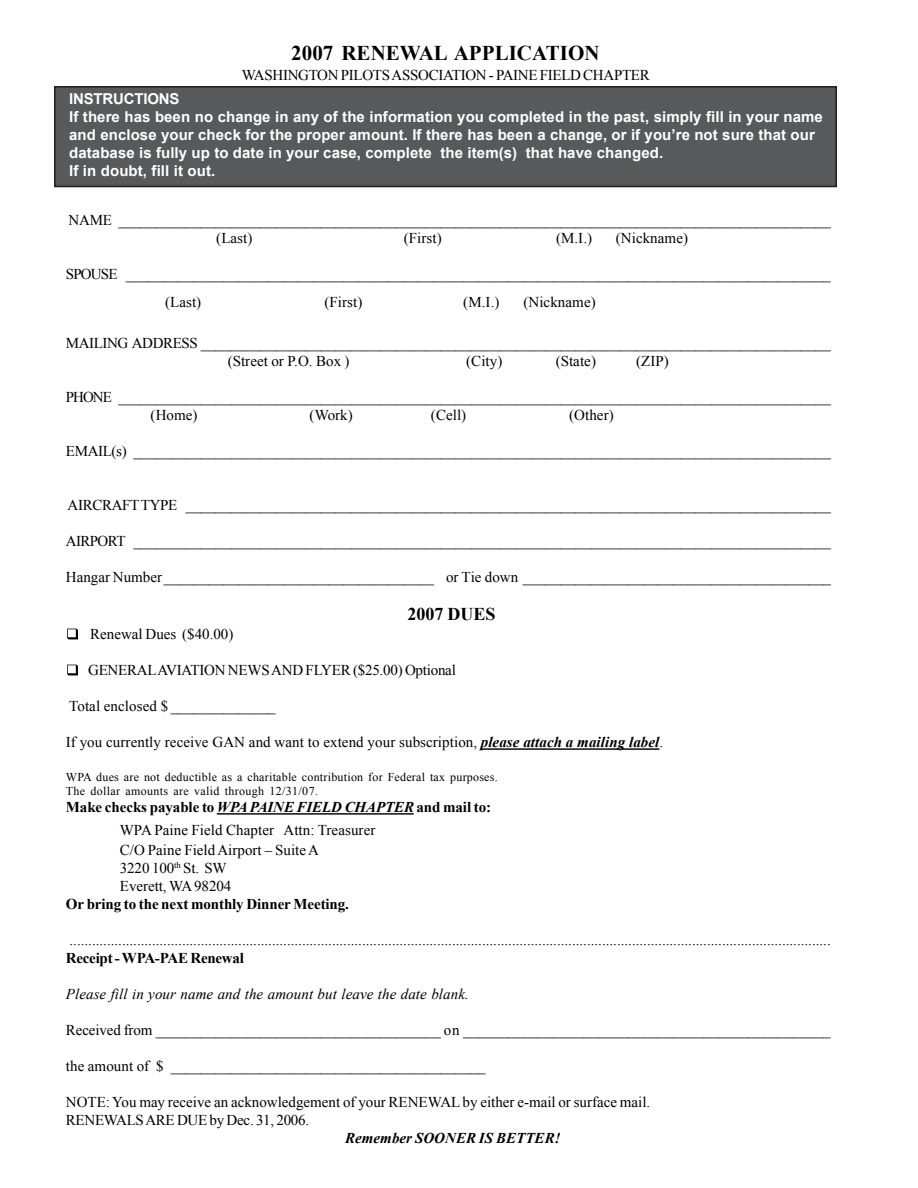
<style>
.page{position:relative;width:918px;height:1188px;background:#fff}
.page>*{position:absolute;margin:0;border:0;box-sizing:border-box;transform-origin:0 0}
.t1{font:700 21px "Times New Roman";color:#000}
.t2{font:700 18px "Times New Roman";color:#000}
.t3{font:15px/18px "Times New Roman";color:#000}
.t4{font:700 15px "Arial";letter-spacing:.005em;color:#fff}
.t5{font:15px "Times New Roman";letter-spacing:-.02em;color:#000}
.t6{font:15px/18px "Times New Roman";letter-spacing:-.03em;color:#000}
.t7{font:15px/27.6px "Times New Roman";letter-spacing:-.055em;color:#000}
.t8{font:15px/18px "Times New Roman";letter-spacing:-.065em;color:#000}
.t9{font:15px "Times New Roman";letter-spacing:-.04em;color:#000}
.t10{font:700 15px "Times New Roman";letter-spacing:-.005em;color:#000}
.t11{font:italic 15px "Times New Roman";letter-spacing:.005em;color:#000}
.t12{font:italic 700 15px "Times New Roman";letter-spacing:.005em;color:#000}
.t13{font:700 15px "Arial";letter-spacing:-.015em;color:#fff}
.t14{font:12px/14.4px "Times New Roman";letter-spacing:.02em;color:#000}
.s1{font-weight:700;font-style:italic}
.s2{font-weight:700}
</style>
<div class="page">
<svg style="left:216px;top:748px;width:444px;height:67px"></svg>
<div style="left:55px;top:87px;width:781px;height:100px;background:#58595b"></div>
<div style="left:54px;top:86px;width:783px;height:101px;border:2px solid #231f20"></div>
<svg style="left:67px;top:629px;width:11px;height:10px"></svg>
<svg style="left:67px;top:665px;width:11px;height:10px"></svg>
<h1 class="t1" style="left:291px;top:38px;width:310px">2007 RENEWAL APPLICATION</h1>
<p class="t5" style="left:242px;top:65px;width:409px">WASHINGTON PILOTS ASSOCIATION - PAINE FIELD CHAPTER</p>
<p class="t13" style="left:69px;top:89px;width:112px">INSTRUCTIONS</p>
<p class="t4" style="left:69px;top:107px;width:755px">If there has been no change in any of the information you completed in the past, simply fill in your name</p>
<p class="t4" style="left:69px;top:125px;width:747px">and enclose your check for the proper amount. If there has been a change, or if you’re not sure that our</p>
<p class="t4" style="left:526px;top:143px;width:139px">that have changed.</p>
<p class="t4" style="left:69px;top:161px;width:148px">If in doubt, fill it out.</p>
<p class="t3" style="left:216px;top:211px;width:616px;text-indent:-148px">NAME _______________________________________________________________________________________________ (Last)</p>
<p class="t4" style="left:69px;top:143px;width:450px">database is fully up to date in your case, complete the item(s)</p>
<p class="t3" style="left:404px;top:229px;width:39px">(First)</p>
<p class="t3" style="left:556px;top:229px;width:38px">(M.I.)</p>
<p class="t3" style="left:616px;top:229px;width:74px">(Nickname)</p>
<p class="t7" style="left:165px;top:260px;width:667px;text-indent:-99px">SPOUSE ______________________________________________________________________________________________ (Last)</p>
<p class="t3" style="left:324px;top:293px;width:39px">(First)</p>
<p class="t3" style="left:463px;top:293px;width:38px">(M.I.)</p>
<p class="t3" style="left:523px;top:293px;width:74px">(Nickname)</p>
<p class="t6" style="left:228px;top:334px;width:604px;text-indent:-162px">MAILING ADDRESS ____________________________________________________________________________________ (Street or P.O. Box )</p>
<p class="t3" style="left:466px;top:352px;width:38px">(City)</p>
<p class="t3" style="left:556px;top:352px;width:42px">(State)</p>
<p class="t3" style="left:636px;top:352px;width:34px">(ZIP)</p>
<p class="t8" style="left:151px;top:388px;width:682px;text-indent:-85px">PHONE _______________________________________________________________________________________________ (Home)</p>
<p class="t3" style="left:310px;top:406px;width:45px">(Work)</p>
<p class="t3" style="left:431px;top:406px;width:37px">(Cell)</p>
<p class="t3" style="left:569px;top:406px;width:46px">(Other)</p>
<p class="t3" style="left:66px;top:442px;width:766px">EMAIL(s) _____________________________________________________________________________________________</p>
<p class="t5" style="left:68px;top:495px;width:765px">AIRCRAFT TYPE ______________________________________________________________________________________</p>
<p class="t9" style="left:66px;top:531px;width:766px">AIRPORT _____________________________________________________________________________________________</p>
<p class="t3" style="left:66px;top:568px;width:767px">Hangar Number ____________________________________ or Tie down _________________________________________</p>
<p class="t2" style="left:408px;top:602px;width:89px">2007 DUES</p>
<p class="t3" style="left:90px;top:625px;width:145px">Renewal Dues ($40.00)</p>
<p class="t3" style="left:88px;top:661px;width:369px">GENERALAVIATION NEWS AND FLYER ($25.00) Optional</p>
<p class="t3" style="left:69px;top:697px;width:208px">Total enclosed $ ______________</p>
<p class="t3" style="left:66px;top:733px;width:599px">If you currently receive GAN and want to extend your subscription, <span class="s1">please attach a mailing label</span>.</p>
<p class="t14" style="left:66px;top:770px;width:433px">WPA dues are not deductible as a charitable contribution for Federal tax purposes.<br>The dollar amounts are valid through 12/31/07.</p>
<p class="t3" style="left:120px;top:796px;width:373px;line-height:22.8px;text-indent:-54px"><span class="s2">Make checks payable to</span> <span class="s1">WPAPAINE FIELD CHAPTER</span> <span class="s2">and mail to:<br></span>WPA Paine Field Chapter Attn: Treasurer</p>
<p class="t3" style="left:120px;top:841px;width:201px">C/O Paine Field Airport – Suite A<br>3220 100<sup>th</sup> St. SW<br>Everett, WA 98204</p>
<p class="t10" style="left:66px;top:894px;width:285px">Or bring to the next monthly Dinner Meeting.</p>
<p class="t3" style="left:70px;top:931px;width:763px">...........................................................................................................................................................................................................</p>
<p class="t10" style="left:66px;top:948px;width:180px">Receipt - WPA-PAE Renewal</p>
<p class="t11" style="left:66px;top:984px;width:404px">Please fill in your name and the amount but leave the date blank.</p>
<p class="t3" style="left:66px;top:1021px;width:766px">Received from ______________________________________ on _________________________________________________</p>
<p class="t3" style="left:66px;top:1057px;width:421px">the amount of $ __________________________________________</p>
<p class="t3" style="left:66px;top:1093px;width:586px">NOTE: You may receive an acknowledgement of your RENEWAL by either e-mail or surface mail.<br>RENEWALSARE DUE by Dec. 31, 2006.</p>
<p class="t12" style="left:345px;top:1128px;width:217px">Remember SOONER IS BETTER!</p>
</div>
